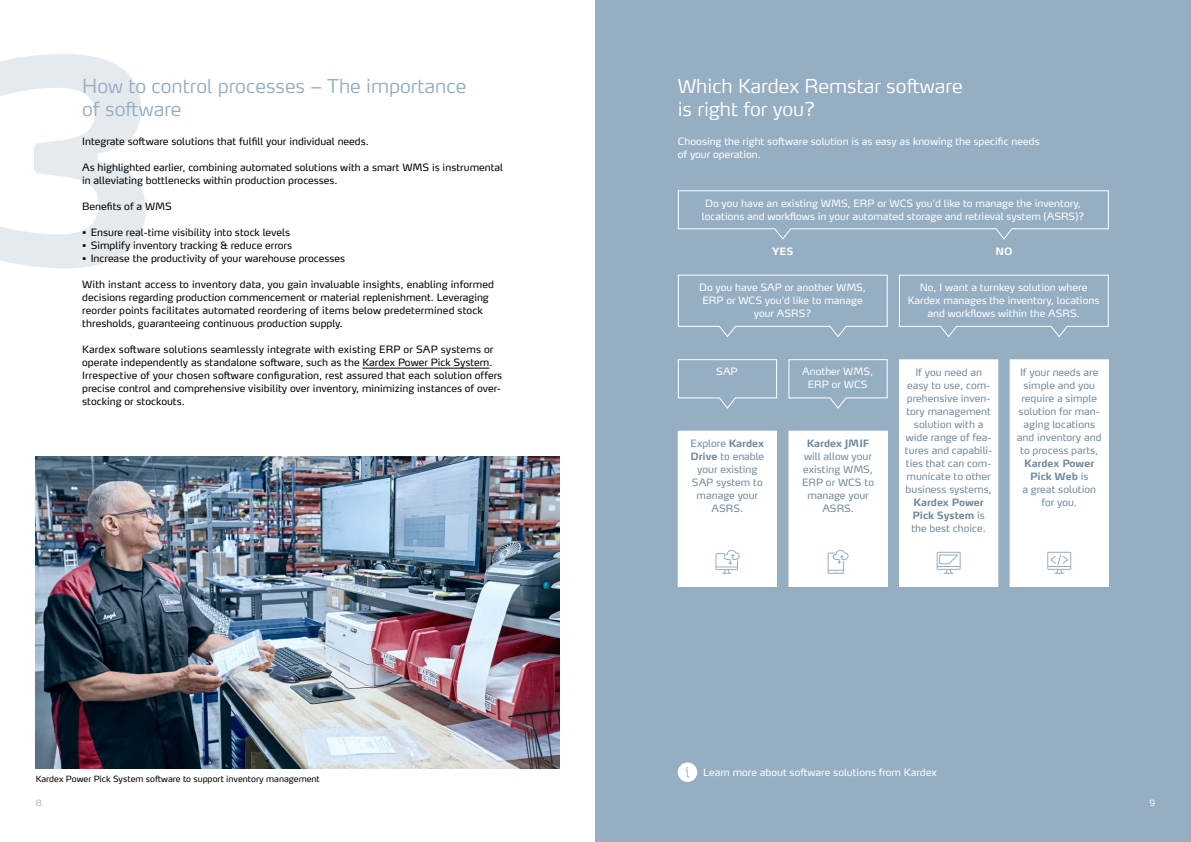
<style>
.page{position:relative;width:1191px;height:842px;background:#fff}
.page>*{position:absolute;margin:0;border:0;box-sizing:border-box;transform-origin:0 0}
.t1{font:300 19px/22.8px "Max Pro";color:#96aec2}
.t2{font:300 19px/22.8px "Max Pro";color:#fff}
.t3{font:10px/13px "Max Pro";color:#000}
.t4{font:10px/13px "Max Pro";color:#fff;text-align:center}
.t5{font:10px/13px "Max Pro";color:#6f8a9d;text-align:center}
.t6{font:700 10px/13px "Max Pro";color:#6f8a9d}
.t7{font:700 10px "Max Pro";color:#fff}
.t8{font:8.5px "Max Pro";color:#000}
.t9{font:300 8.5px "Max Pro";color:#a8aca9}
.t10{font:300 8.5px "Max Pro";color:#fff}
.s1{font-weight:700}
.s2{font-weight:400}
</style>
<div class="page">
<div style="left:595px;top:0;width:596px;height:842px;background:#96aec2"></div>
<svg style="left:0;top:54px;width:146px;height:214px"></svg>
<hr style="left:362px;top:368px;width:127px;height:1px;background:#000">
<img style="left:36px;top:457px;width:524px;height:312px">
<svg style="left:677px;top:762px;width:20px;height:20px"></svg>
<div style="left:899px;top:360px;width:98px;height:226px;background:#fff"></div>
<div style="left:899px;top:359px;width:99px;height:228px;border:1px solid #fff"></div>
<div style="left:1010px;top:360px;width:98px;height:226px;background:#fff"></div>
<div style="left:1009px;top:359px;width:99px;height:228px;border:1px solid #fff"></div>
<div style="left:678px;top:431px;width:98px;height:155px;background:#fff"></div>
<div style="left:678px;top:431px;width:99px;height:156px;border:1px solid #fff"></div>
<div style="left:789px;top:431px;width:98px;height:155px;background:#fff"></div>
<div style="left:788px;top:431px;width:99px;height:156px;border:1px solid #fff"></div>
<svg style="left:677px;top:190px;width:432px;height:50px"></svg>
<svg style="left:677px;top:274px;width:211px;height:63px"></svg>
<svg style="left:899px;top:274px;width:210px;height:64px"></svg>
<svg style="left:677px;top:359px;width:100px;height:50px"></svg>
<svg style="left:788px;top:359px;width:100px;height:50px"></svg>
<svg style="left:827px;top:550px;width:21px;height:24px"></svg>
<svg style="left:715px;top:550px;width:24px;height:24px"></svg>
<svg style="left:1047px;top:552px;width:24px;height:22px"></svg>
<svg style="left:936px;top:552px;width:24px;height:22px"></svg>
<h1 class="t1" style="left:82px;top:73px;width:386px">How to control processes – The importance of software</h1>
<p class="t3" style="left:82px;top:134px;width:288px">Integrate software solutions that fulfill your individual needs.</p>
<p class="t3" style="left:82px;top:160px;width:422px">As highlighted earlier, combining automated solutions with a smart WMS is instrumental in alleviating bottlenecks within production processes.</p>
<p class="t3" style="left:82px;top:199px;width:91px">Benefits of a WMS</p>
<p class="t3" style="left:82px;top:225px;width:209px">• Ensure real-time visibility into stock levels</p>
<p class="t3" style="left:82px;top:238px;width:211px">• Simplify inventory tracking &amp; reduce errors</p>
<p class="t3" style="left:82px;top:251px;width:264px">• Increase the productivity of your warehouse processes</p>
<p class="t3" style="left:82px;top:277px;width:413px">With instant access to inventory data, you gain invaluable insights, enabling informed decisions regarding production commencement or material replenishment. Leveraging reorder points facilitates automated reordering of items below predetermined stock thresholds, guaranteeing continuous production supply.</p>
<p class="t3" style="left:82px;top:342px;width:421px">Kardex software solutions seamlessly integrate with existing ERP or SAP systems or operate independently as standalone software, such as the Kardex Power Pick System.<br>Irrespective of your chosen software configuration, rest assured that each solution offers precise control and comprehensive visibility over inventory, minimizing instances of over&shy;stocking or stockouts.</p>
<p class="t8" style="left:36px;top:772px;width:286px">Kardex Power Pick System software to support inventory management</p>
<h1 class="t2" style="left:677px;top:73px;width:286px">Which Kardex Remstar software is right for you?</h1>
<p class="t4" style="left:677px;top:134px;width:363px;text-align:left">Choosing the right software solution is as easy as knowing the specific needs of your operation.</p>
<p class="t4" style="left:702px;top:195px;width:384px">Do you have an existing WMS, ERP or WCS you’d like to manage the inventory, locations and workflows in your automated storage and retrieval system (ASRS)?</p>
<p class="t7" style="left:772px;top:243px;width:23px">YES</p>
<p class="t7" style="left:995px;top:243px;width:19px">NO</p>
<p class="t4" style="left:699px;top:280px;width:168px">Do you have SAP or another WMS,<br>ERP or WCS you’d like to manage your ASRS?</p>
<p class="t4" style="left:908px;top:280px;width:193px">No, I want a turnkey solution where<br>Kardex manages the inventory, locations and workflows within the ASRS.</p>
<p class="t4" style="left:716px;top:364px;width:23px">SAP</p>
<p class="t4" style="left:802px;top:364px;width:72px">Another WMS,<br>ERP or WCS</p>
<p class="t5" style="left:690px;top:436px;width:75px">Explore <span class="s1">Kardex<br>Drive</span> to enable your existing<br>SAP system to manage your<br>ASRS.</p>
<p class="t6" style="left:806px;top:436px;width:64px">Kardex JMIF</p>
<p class="t5" style="left:802px;top:449px;width:73px">will allow your existing WMS,<br>ERP or WCS to manage your<br>ASRS.</p>
<p class="t5" style="left:905px;top:364px;width:89px">If you need an easy to use, com&shy;prehensive inven&shy;tory management solution with a wide range of fea&shy;tures and capabili&shy;ties that can com&shy;municate to other business systems,</p>
<p class="t6" style="left:911px;top:494px;width:76px">Kardex Power<br>Pick System <span class="s2">is the best choice.</span></p>
<p class="t5" style="left:1017px;top:364px;width:86px">If your needs are simple and you require a simple solution for man&shy;aging locations and inventory and to process parts,</p>
<p class="t5" style="left:1022px;top:455px;width:75px"><span class="s1">Kardex Power<br>Pick Web</span> is<br>a great solution for you.</p>
<p class="t4" style="left:703px;top:765px;width:235px">Learn more about software solutions from Kardex</p>
<p class="t9" style="left:36px;top:796px;width:7px">8</p>
<p class="t10" style="left:1149px;top:796px;width:7px">9</p>
</div>
